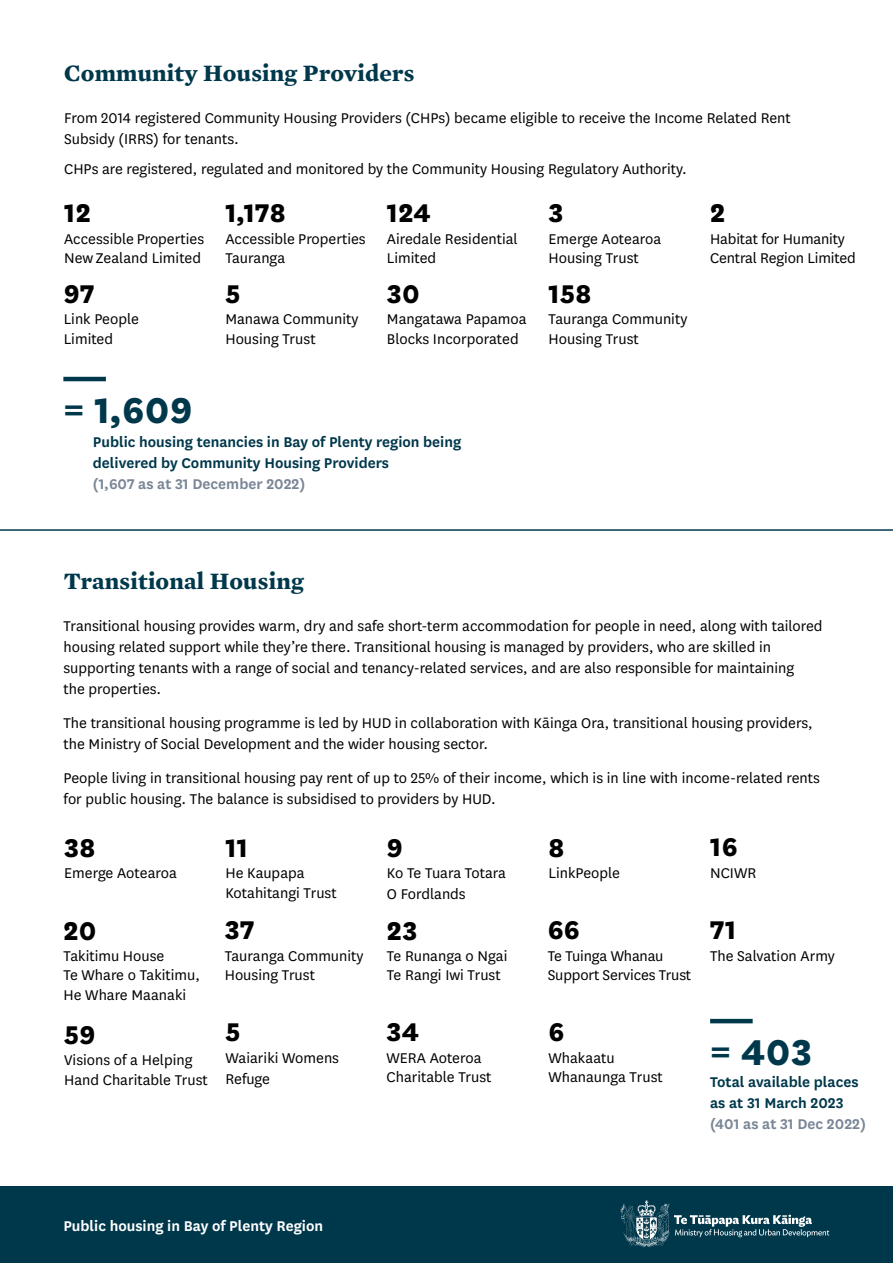
<style>
.page{position:relative;width:893px;height:1263px;background:#fff}
.page>*{position:absolute;margin:0;border:0;box-sizing:border-box;transform-origin:0 0}
.t1{font:800 42px "National";letter-spacing:.01em;color:#00384b}
.t2{font:800 30px "National";letter-spacing:.01em;color:#000}
.t3{font:700 24px "Mercury Text G1";letter-spacing:.01em;color:#00384b}
.t4{font:16.5px/19.5px "National";color:#000}
.t5{font:600 16.5px/21px "National";color:#00384b}
.t6{font:600 16.5px "National";color:#798696}
.t7{font:600 16.5px "National";color:#fff}
</style>
<div class="page">
<div style="left:0;top:1186px;width:893px;height:77px;background:#00384b"></div>
<hr style="left:0;top:529px;width:893px;height:2px;background:#00384b">
<hr style="left:63px;top:377px;width:43px;height:4px;background:#00384b">
<hr style="left:710px;top:1019px;width:43px;height:4px;background:#00384b">
<svg style="left:621px;top:1200px;width:208px;height:47px"></svg>
<h3 class="t3" style="left:64px;top:58px;width:352px">Community Housing Providers</h3>
<p class="t4" style="left:64px;top:107px;width:728px;line-height:21px">From 2014 registered Community Housing Providers (CHPs) became eligible to receive the Income Related Rent<br>Subsidy (IRRS) for tenants.</p>
<p class="t4" style="left:64px;top:158px;width:624px">CHPs are registered, regulated and monitored by the Community Housing Regulatory Authority.</p>
<h2 class="t2" style="left:64px;top:192px;width:28px">12</h2>
<h2 class="t2" style="left:225px;top:192px;width:62px">1,178</h2>
<p class="t4" style="left:225px;top:228px;width:142px">Accessible Properties<br>Tauranga</p>
<h2 class="t2" style="left:387px;top:192px;width:46px">124</h2>
<p class="t4" style="left:387px;top:228px;width:132px">Airedale Residential<br>Limited</p>
<h2 class="t2" style="left:549px;top:192px;width:16px">3</h2>
<h2 class="t2" style="left:710px;top:192px;width:17px">2</h2>
<p class="t4" style="left:710px;top:228px;width:147px">Habitat for Humanity<br>Central Region Limited</p>
<p class="t4" style="left:64px;top:228px;width:141px">Accessible Properties<br>New Zealand Limited</p>
<p class="t4" style="left:549px;top:228px;width:114px">Emerge Aotearoa<br>Housing Trust</p>
<h2 class="t2" style="left:64px;top:272px;width:32px">97</h2>
<p class="t4" style="left:64px;top:309px;width:77px">Link People<br>Limited</p>
<h2 class="t2" style="left:225px;top:272px;width:17px">5</h2>
<p class="t4" style="left:225px;top:309px;width:135px">Manawa Community<br>Housing Trust</p>
<h2 class="t2" style="left:387px;top:272px;width:34px">30</h2>
<p class="t4" style="left:387px;top:309px;width:141px">Mangatawa Papamoa<br>Blocks Incorporated</p>
<h1 class="t1" style="left:63px;top:380px;width:131px">= 1,609</h1>
<p class="t5" style="left:93px;top:430px;width:370px">Public housing tenancies in Bay of Plenty region being delivered by Community Housing Providers</p>
<p class="t6" style="left:93px;top:472px;width:214px">(1,607 as at 31 December 2022)</p>
<h2 class="t2" style="left:549px;top:272px;width:44px">158</h2>
<p class="t4" style="left:549px;top:309px;width:140px">Tauranga Community<br>Housing Trust</p>
<h3 class="t3" style="left:64px;top:566px;width:242px">Transitional Housing</h3>
<p class="t4" style="left:64px;top:615px;width:761px;line-height:21px">Transitional housing provides warm, dry and safe short-term accommodation for people in need, along with tailored housing related support while they’re there. Transitional housing is managed by providers, who are skilled in supporting tenants with a range of social and tenancy-related services, and are also responsible for maintaining<br>the properties.</p>
<p class="t4" style="left:64px;top:712px;width:751px;line-height:21px">The transitional housing programme is led by HUD in collaboration with Kāinga Ora, transitional housing providers, the Ministry of Social Development and the wider housing sector.</p>
<p class="t4" style="left:64px;top:767px;width:758px;line-height:21px">People living in transitional housing pay rent of up to 25% of their income, which is in line with income-related rents for public housing. The balance is subsidised to providers by HUD.</p>
<h2 class="t2" style="left:64px;top:826px;width:33px">38</h2>
<h2 class="t2" style="left:225px;top:826px;width:24px">11</h2>
<h2 class="t2" style="left:387px;top:826px;width:18px">9</h2>
<h2 class="t2" style="left:549px;top:826px;width:17px">8</h2>
<p class="t4" style="left:64px;top:863px;width:114px">Emerge Aotearoa</p>
<p class="t4" style="left:225px;top:863px;width:113px">He Kaupapa<br>Kotahitangi Trust</p>
<p class="t4" style="left:387px;top:862px;width:121px;line-height:21px">Ko Te Tuara Totara<br>O Fordlands</p>
<p class="t4" style="left:548px;top:863px;width:73px">LinkPeople</p>
<h2 class="t2" style="left:710px;top:825px;width:29px">16</h2>
<p class="t4" style="left:710px;top:862px;width:48px">NCIWR</p>
<h2 class="t2" style="left:64px;top:909px;width:35px">20</h2>
<p class="t4" style="left:64px;top:945px;width:138px">Takitimu House<br>Te Whare o Takitimu,<br>He Whare Maanaki</p>
<h2 class="t2" style="left:225px;top:908px;width:31px">37</h2>
<h2 class="t2" style="left:548px;top:908px;width:34px">66</h2>
<h2 class="t2" style="left:710px;top:908px;width:28px">71</h2>
<h2 class="t2" style="left:387px;top:909px;width:32px">23</h2>
<p class="t4" style="left:387px;top:945px;width:122px">Te Runanga o Ngai<br>Te Rangi Iwi Trust</p>
<p class="t4" style="left:225px;top:945px;width:140px">Tauranga Community<br>Housing Trust</p>
<p class="t4" style="left:548px;top:945px;width:145px">Te Tuinga Whanau<br>Support Services Trust</p>
<p class="t4" style="left:710px;top:945px;width:126px">The Salvation Army</p>
<h2 class="t2" style="left:548px;top:1010px;width:17px">6</h2>
<h2 class="t2" style="left:225px;top:1010px;width:17px">5</h2>
<h2 class="t2" style="left:387px;top:1010px;width:34px">34</h2>
<h2 class="t2" style="left:64px;top:1013px;width:33px">59</h2>
<p class="t4" style="left:64px;top:1050px;width:145px">Visions of a Helping<br>Hand Charitable Trust</p>
<p class="t4" style="left:549px;top:1047px;width:116px">Whakaatu<br>Whanaunga Trust</p>
<p class="t4" style="left:225px;top:1046px;width:115px;line-height:21px">Waiariki Womens<br>Refuge</p>
<p class="t4" style="left:387px;top:1047px;width:106px">WERA Aoteroa<br>Charitable Trust</p>
<p class="t7" style="left:63px;top:1214px;width:261px">Public housing in Bay of Plenty Region</p>
<h1 class="t1" style="left:710px;top:1022px;width:103px">= 403</h1>
<p class="t5" style="left:710px;top:1070px;width:150px">Total available places as at 31 March 2023</p>
<p class="t6" style="left:710px;top:1112px;width:157px">(401 as at 31 Dec 2022)</p>
</div>
